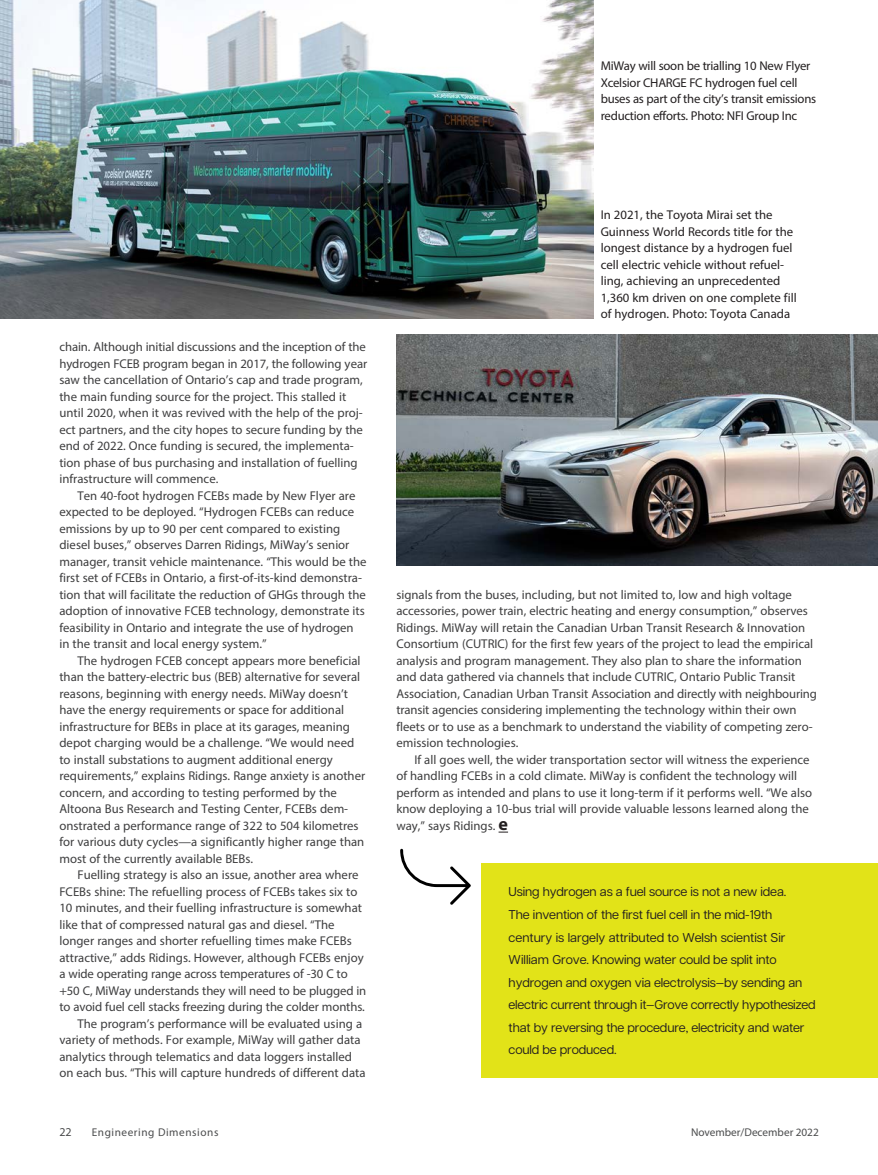
<style>
.page{position:relative;width:878px;height:1175px;background:#fff}
.page>*{position:absolute;margin:0;border:0;box-sizing:border-box;transform-origin:0 0}
.Body_Myriad_Indent_2{font:12.75px/16.5px "Myriad Pro";color:#3e3e3f}
.Body_Myriad_Indent_2-2{font:12.75px/22.5px "Articulat CF";letter-spacing:-.01em;color:#231f20}
.Body_Myriad_2022{font:12.75px/16.5px "Myriad Pro";color:#231f20}
.Body_Myriad_2022-2{font:12.75px/16.5px "Myriad Pro";letter-spacing:-.02em;color:#231f20}
.t1{font:12px "Myriad Pro";color:#4b4c4d}
.t2{font:11.25px "Myriad Pro";letter-spacing:.045em;color:#4b4c4d}
.t3{font:11.25px "Myriad Pro";color:#4b4c4d}
.s1{font-weight:700;font-size:18px;color:#231f20}
</style>
<div class="page">
<img style="left:0;top:0;width:594px;height:318px">
<img style="left:396px;top:334px;width:482px;height:232px">
<svg style="left:400px;top:848px;width:71px;height:56px"></svg>
<div style="left:481px;top:862px;width:397px;height:215px;background:#e2e318"></div>
<p class="Body_Myriad_2022-2" style="left:600px;top:58px;width:217px">MiWay will soon be trialling 10 New Flyer Xcelsior CHARGE FC hydrogen fuel cell buses as part of the city’s transit emissions reduction efforts. Photo: NFI Group Inc</p>
<p class="Body_Myriad_Indent_2" style="left:59px;top:338px;width:309px">chain. Although initial discussions and the inception of the hydrogen FCEB program began in 2017, the following year saw the cancellation of Ontario’s cap and trade program, the main funding source for the project. This stalled it until 2020, when it was revived with the help of the proj&shy;ect partners, and the city hopes to secure funding by the end of 2022. Once funding is secured, the implementa&shy;tion phase of bus purchasing and installation of fuelling infrastructure will commence.</p>
<p class="Body_Myriad_Indent_2" style="left:59px;top:487px;width:309px;text-indent:18px">Ten 40-foot hydrogen FCEBs made by New Flyer are expected to be deployed. “Hydrogen FCEBs can reduce emissions by up to 90 per cent compared to existing diesel buses,” observes Darren Ridings, MiWay’s senior manager, transit vehicle maintenance. “This would be the first set of FCEBs in Ontario, a first-of-its-kind demonstra&shy;tion that will facilitate the reduction of GHGs through the adoption of innovative FCEB technology, demonstrate its feasibility in Ontario and integrate the use of hydrogen in the transit and local energy system.”</p>
<p class="Body_Myriad_Indent_2" style="left:59px;top:652px;width:307px;text-indent:18px">The hydrogen FCEB concept appears more beneficial than the battery-electric bus (BEB) alternative for several reasons, beginning with energy needs. MiWay doesn’t have the energy requirements or space for additional infrastructure for BEBs in place at its garages, meaning depot charging would be a challenge. “We would need to install substations to augment additional energy requirements,” explains Ridings. Range anxiety is another concern, and according to testing performed by the Altoona Bus Research and Testing Center, FCEBs dem&shy;onstrated a performance range of 322 to 504 kilometres for various duty cycles—a significantly higher range than most of the currently available BEBs.</p>
<p class="Body_Myriad_Indent_2" style="left:59px;top:866px;width:308px;text-indent:18px">Fuelling strategy is also an issue, another area where FCEBs shine: The refuelling process of FCEBs takes six to 10 minutes, and their fuelling infrastructure is somewhat like that of compressed natural gas and diesel. “The longer ranges and shorter refuelling times make FCEBs attractive,” adds Ridings. However, although FCEBs enjoy a wide operating range across temperatures of -30 C to +50 C, MiWay understands they will need to be plugged in to avoid fuel cell stacks freezing during the colder months.</p>
<p class="Body_Myriad_Indent_2" style="left:59px;top:1015px;width:308px;text-indent:18px">The program’s performance will be evaluated using a variety of methods. For example, MiWay will gather data analytics through telematics and data loggers installed on each bus. “This will capture hundreds of different data</p>
<p class="Body_Myriad_2022" style="left:600px;top:206px;width:197px">In 2021, the Toyota Mirai set the Guinness World Records title for the longest distance by a hydrogen fuel cell electric vehicle without refuel&shy;ling, achieving an unprecedented 1,360 km driven on one complete fill of hydrogen. Photo: Toyota Canada</p>
<p class="Body_Myriad_Indent_2" style="left:396px;top:586px;width:422px">signals from the buses, including, but not limited to, low and high voltage accessories, power train, electric heating and energy consumption,” observes Ridings. MiWay will retain the Canadian Urban Transit Research &amp; Innovation Consortium (CUTRIC) for the first few years of the project to lead the empirical analysis and program management. They also plan to share the information and data gathered via channels that include CUTRIC, Ontario Public Transit Association, Canadian Urban Transit Association and directly with neighbouring transit agencies considering implementing the technology within their own fleets or to use as a benchmark to understand the viability of competing zero&shy;emission technologies.</p>
<p class="Body_Myriad_Indent_2" style="left:396px;top:751px;width:417px;text-indent:18px">If all goes well, the wider transportation sector will witness the experience of handling FCEBs in a cold climate. MiWay is confident the technology will perform as intended and plans to use it long-term if it performs well. “We also know deploying a 10-bus trial will provide valuable lessons learned along the way,” says Ridings. <span class="s1">e</span></p>
<p class="Body_Myriad_Indent_2-2" style="left:508px;top:880px;width:308px">Using hydrogen as a fuel source is not a new idea.<br>The invention of the first fuel cell in the mid-19th century is largely attributed to Welsh scientist Sir William Grove. Knowing water could be split into hydrogen and oxygen via electrolysis—by sending an electric current through it—Grove correctly hypothesized that by reversing the procedure, electricity and water could be produced.</p>
<p class="t1" style="left:59px;top:1124px;width:14px">22</p>
<p class="t2" style="left:92px;top:1124px;width:128px">Engineering Dimensions</p>
<p class="t3" style="left:691px;top:1124px;width:129px">November/December 2022</p>
</div>
